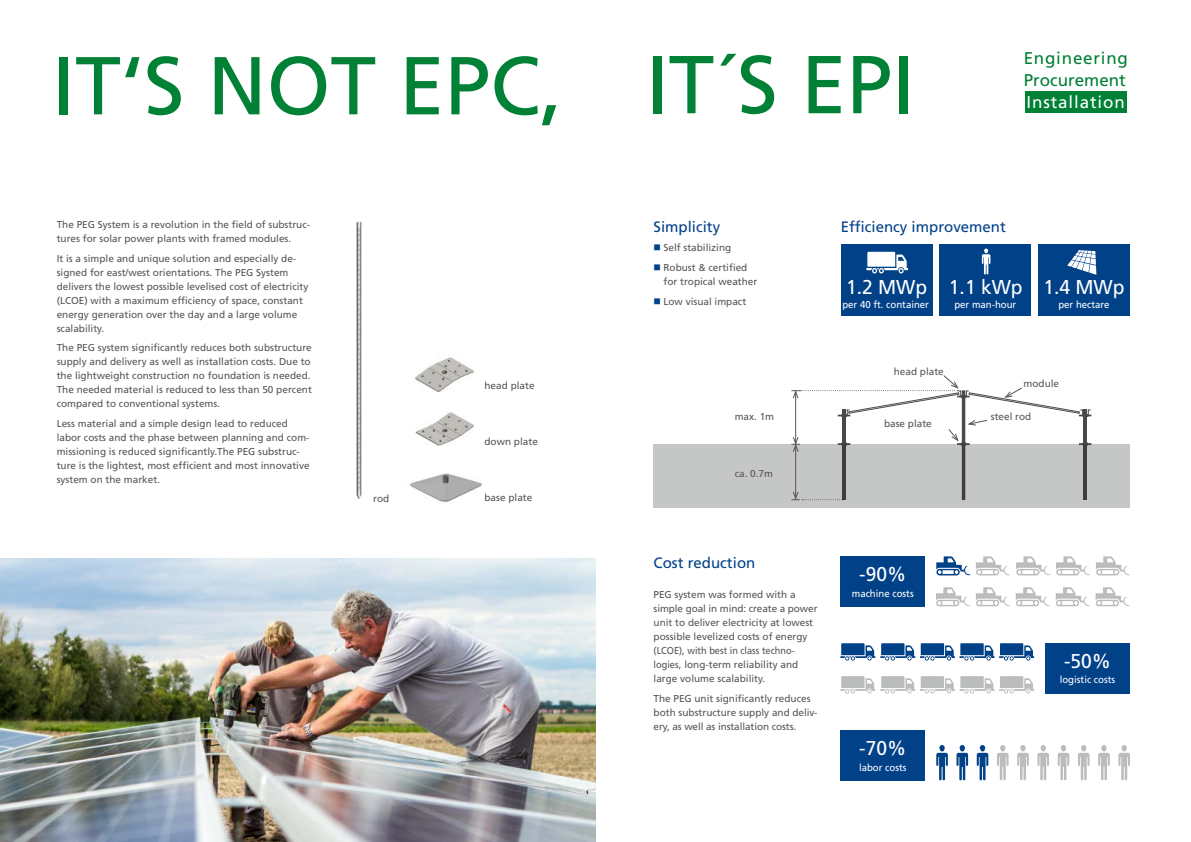
<style>
.page{position:relative;width:1191px;height:842px;background:#fff}
.page>*{position:absolute;margin:0;border:0;box-sizing:border-box;transform-origin:0 0}
.t1{font:82px "Frutiger";color:#008135}
.t2{font:20px "Frutiger";color:#fff;scale:.96 1}
.t3{font:17px/22.3px "Frutiger";letter-spacing:.025em;color:#008135}
.t4{font:17px "Frutiger";letter-spacing:.05em;color:#fff}
.t5{font:15px "Frutiger";color:#004188}
.t6{font:10px/14px "Frutiger";color:#565655}
.t7{font:10px "Frutiger";color:#fff;scale:.96 1}
.s1{color:#004188}
</style>
<div class="page">
<img style="left:415px;top:412px;width:59px;height:34px">
<img style="left:410px;top:473px;width:72px;height:29px">
<img style="left:414px;top:357px;width:60px;height:35px">
<img style="left:356px;top:221px;width:6px;height:278px">
<img style="left:0;top:558px;width:595px;height:284px">
<div style="left:1025px;top:92px;width:101px;height:21px;background:#008135"></div>
<div style="left:653px;top:445px;width:477px;height:63px;background:#c5c6c6"></div>
<svg style="left:791px;top:375px;width:300px;height:125px"></svg>
<div style="left:840px;top:244px;width:92px;height:71px;background:#004188"></div>
<svg style="left:866px;top:252px;width:42px;height:21px"></svg>
<div style="left:939px;top:244px;width:92px;height:71px;background:#004188"></div>
<svg style="left:981px;top:249px;width:9px;height:25px"></svg>
<div style="left:1038px;top:244px;width:92px;height:71px;background:#004188"></div>
<svg style="left:1067px;top:250px;width:29px;height:25px"></svg>
<svg style="left:840px;top:643px;width:194px;height:18px"></svg>
<svg style="left:840px;top:676px;width:194px;height:17px"></svg>
<div style="left:1045px;top:643px;width:85px;height:50px;background:#004188"></div>
<svg style="left:936px;top:745px;width:12px;height:35px"></svg>
<svg style="left:956px;top:745px;width:12px;height:35px"></svg>
<svg style="left:976px;top:745px;width:12px;height:35px"></svg>
<svg style="left:1017px;top:745px;width:11px;height:35px"></svg>
<svg style="left:997px;top:745px;width:11px;height:35px"></svg>
<svg style="left:1037px;top:745px;width:12px;height:35px"></svg>
<svg style="left:1057px;top:745px;width:12px;height:35px"></svg>
<svg style="left:1078px;top:745px;width:11px;height:35px"></svg>
<svg style="left:1098px;top:745px;width:11px;height:35px"></svg>
<svg style="left:1118px;top:745px;width:12px;height:35px"></svg>
<div style="left:840px;top:730px;width:85px;height:50px;background:#004188"></div>
<div style="left:840px;top:556px;width:85px;height:50px;background:#004188"></div>
<svg style="left:1016px;top:556px;width:34px;height:19px"></svg>
<svg style="left:936px;top:556px;width:74px;height:19px"></svg>
<svg style="left:936px;top:587px;width:113px;height:19px"></svg>
<svg style="left:1056px;top:556px;width:34px;height:19px"></svg>
<svg style="left:1055px;top:587px;width:34px;height:19px"></svg>
<svg style="left:1096px;top:556px;width:34px;height:19px"></svg>
<svg style="left:1095px;top:587px;width:34px;height:19px"></svg>
<h1 class="t1" style="left:52px;top:38px;width:512px">IT‘S NOT EPC,</h1>
<p class="t6" style="left:57px;top:218px;width:255px">The PEG System is a revolution in the field of substruc&shy;tures for solar power plants with framed modules.</p>
<p class="t6" style="left:57px;top:251px;width:253px">It is a simple and unique solution and especially de&shy;signed for east/west orientations. The PEG System delivers the lowest possible levelised cost of electricity (LCOE) with a maximum efficiency of space, constant energy generation over the day and a large volume scalability.</p>
<p class="t6" style="left:57px;top:341px;width:257px;text-align:justify">The PEG system significantly reduces both substructure supply and delivery as well as installation costs. Due to the lightweight construction no foundation is needed.<br>The needed material is reduced to less than 50 percent compared to conventional systems.</p>
<p class="t6" style="left:57px;top:417px;width:254px">Less material and a simple design lead to reduced labor costs and the phase between planning and com&shy;missioning is reduced significantly.The PEG substruc&shy;ture is the lightest, most efficient and most innovative system on the market.</p>
<p class="t6" style="left:373px;top:491px;width:18px">rod</p>
<p class="t6" style="left:484px;top:379px;width:52px">head plate</p>
<p class="t6" style="left:484px;top:434px;width:55px">down plate</p>
<p class="t6" style="left:484px;top:490px;width:49px">base plate</p>
<h1 class="t1" style="left:646px;top:37px;width:270px">IT´S EPI</h1>
<h3 class="t3" style="left:1023px;top:47px;width:106px">Engineering<br>Procurement</h3>
<h3 class="t4" style="left:1026px;top:92px;width:100px">Installation</h3>
<h3 class="t5" style="left:653px;top:218px;width:68px">Simplicity</h3>
<p class="t6" style="left:653px;top:241px;width:79px"><span class="s1">■</span> Self stabilizing</p>
<p class="t6" style="left:663px;top:261px;width:95px;text-indent:-10px"><span class="s1">■</span> Robust &amp; certified for tropical weather</p>
<p class="t6" style="left:653px;top:294px;width:94px"><span class="s1">■</span> Low visual impact</p>
<h3 class="t5" style="left:840px;top:218px;width:167px">Efficiency improvement</h3>
<h2 class="t2" style="left:846px;top:275px;width:86px">1.2 MWp</h2>
<p class="t7" style="left:842px;top:299px;width:92px">per 40 ft. container</p>
<h2 class="t2" style="left:949px;top:275px;width:78px">1.1 kWp</h2>
<p class="t7" style="left:954px;top:299px;width:66px">per man-hour</p>
<p class="t6" style="left:893px;top:364px;width:52px">head plate</p>
<h2 class="t2" style="left:1043px;top:276px;width:86px">1.4 MWp</h2>
<p class="t7" style="left:1058px;top:299px;width:55px">per hectare</p>
<p class="t6" style="left:1023px;top:376px;width:37px">module</p>
<p class="t6" style="left:734px;top:409px;width:41px">max. 1m</p>
<p class="t6" style="left:990px;top:410px;width:42px">steel rod</p>
<p class="t6" style="left:884px;top:417px;width:49px">base plate</p>
<p class="t6" style="left:734px;top:466px;width:40px">ca. 0.7m</p>
<h3 class="t5" style="left:653px;top:554px;width:103px">Cost reduction</h3>
<p class="t6" style="left:653px;top:588px;width:165px">PEG system was formed with a simple goal in mind: create a power unit to deliver electricity at lowest possible levelized costs of energy (LCOE), with best in class techno&shy;logies, long-term reliability and large volume scalability.</p>
<p class="t6" style="left:653px;top:692px;width:165px">The PEG unit significantly reduces both substructure supply and deliv&shy;ery, as well as installation costs.</p>
<h2 class="t2" style="left:859px;top:562px;width:50px">-90%</h2>
<p class="t7" style="left:851px;top:587px;width:66px">machine costs</p>
<h2 class="t2" style="left:859px;top:736px;width:50px">-70%</h2>
<p class="t7" style="left:859px;top:761px;width:51px">labor costs</p>
<h2 class="t2" style="left:1064px;top:649px;width:50px">-50%</h2>
<p class="t7" style="left:1059px;top:674px;width:59px">logistic costs</p>
</div>
